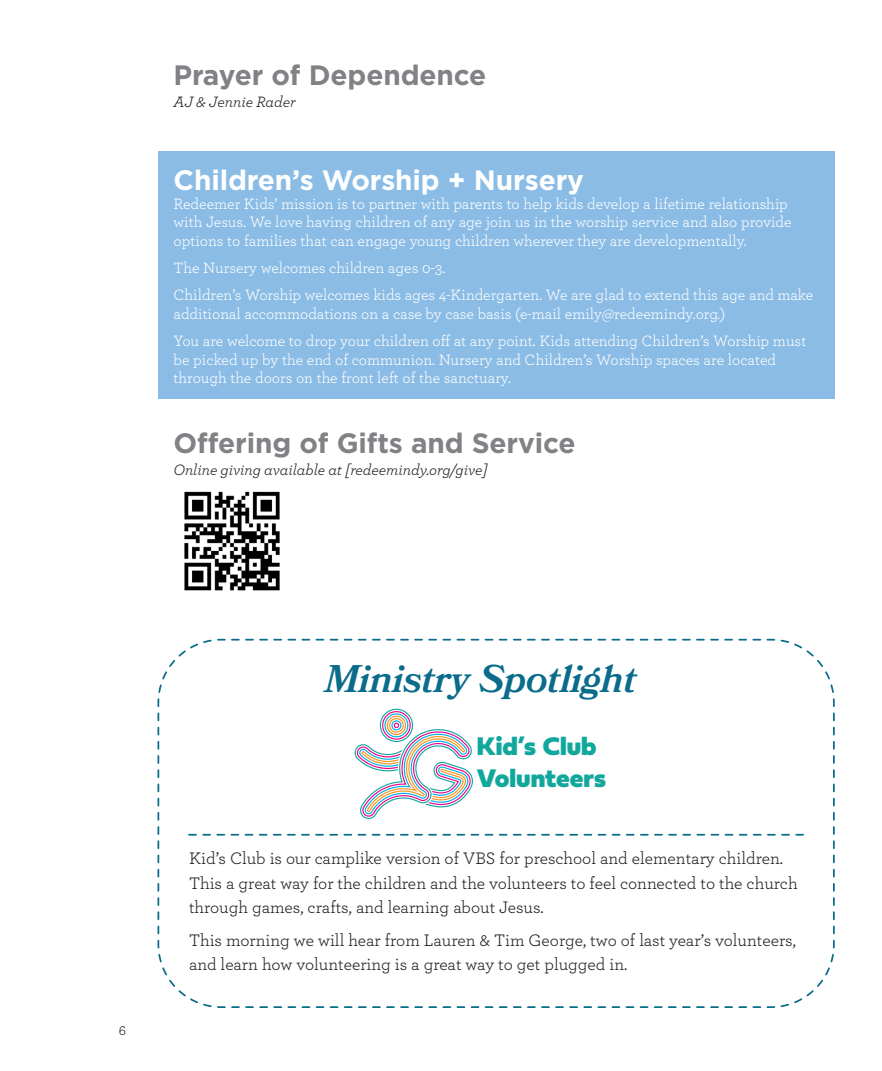
<style>
.page{position:relative;width:882px;height:1071px;background:#fff}
.page>*{position:absolute;margin:0;border:0;box-sizing:border-box;transform-origin:0 0}
.Title{font:italic 600 38.5px "Bookmania";letter-spacing:-.005em;color:#0a6c8a}
.t1{font:700 28px "Gotham";letter-spacing:-.005em;color:#808285}
.t2{font:700 28px "Gotham";letter-spacing:-.005em;color:#fff}
.t3{font:26.6px/31.8px "Fieldwork Geo Black";color:#12a79d}
.Ministry_Spotlight_Content{font:17.5px/24.5px "Archer";color:#231f20}
.Explanations{font:15.75px/18.9px "Archer";color:#fff}
.SUB-HEAD{font:italic 15.75px "Archer";letter-spacing:-.005em;color:#231f20}
.t4{font:14px "Archer";color:#231f20}
</style>
<div class="page">
<div style="left:158px;top:152px;width:677px;height:247px;background:#8bbce5"></div>
<img style="left:184px;top:491px;width:96px;height:100px">
<svg style="left:157px;top:638px;width:678px;height:370px"></svg>
<svg style="left:189px;top:834px;width:614px;height:2px"></svg>
<svg style="left:355px;top:709px;width:118px;height:110px"></svg>
<p class="t1" style="left:174px;top:57px;width:314px">Prayer of Dependence</p>
<p class="SUB-HEAD" style="left:174px;top:91px;width:124px">AJ &amp; Jennie Rader</p>
<p class="t2" style="left:174px;top:161px;width:412px">Children’s Worship + Nursery</p>
<p class="Explanations" style="left:174px;top:193px;width:620px">Redeemer Kids’ mission is to partner with parents to help kids develop a lifetime relationship with Jesus. We love having children of any age join us in the worship service and also provide options to families that can engage young children wherever they are developmentally.</p>
<p class="Explanations" style="left:174px;top:258px;width:273px">The Nursery welcomes children ages 0-3.</p>
<p class="Explanations" style="left:174px;top:285px;width:641px">Children’s Worship welcomes kids ages 4-Kindergarten. We are glad to extend this age and make additional accommodations on a case by case basis (e-mail emily@redeemindy.org.)</p>
<p class="Explanations" style="left:174px;top:330px;width:634px">You are welcome to drop your children off at any point. Kids attending Children’s Worship must be picked up by the end of communion. Nursery and Children’s Worship spaces are located through the doors on the front left of the sanctuary.</p>
<p class="t1" style="left:174px;top:425px;width:404px">Offering of Gifts and Service</p>
<p class="SUB-HEAD" style="left:174px;top:459px;width:316px">Online giving available at [redeemindy.org/give]</p>
<p class="t4" style="left:119px;top:1021px;width:9px">6</p>
<p class="Title" style="left:324px;top:656px;width:314px">Ministry Spotlight</p>
<p class="t3" style="left:477px;top:727px;width:131px">Kid’s Club<br>Volunteers</p>
<p class="Ministry_Spotlight_Content" style="left:189px;top:846px;width:610px">Kid’s Club is our camplike version of VBS for preschool and elementary children.<br>This a great way for the children and the volunteers to feel connected to the church through games, crafts, and learning about Jesus.</p>
<p class="Ministry_Spotlight_Content" style="left:189px;top:927px;width:609px">This morning we will hear from Lauren &amp; Tim George, two of last year’s volunteers, and learn how volunteering is a great way to get plugged in.</p>
</div>
